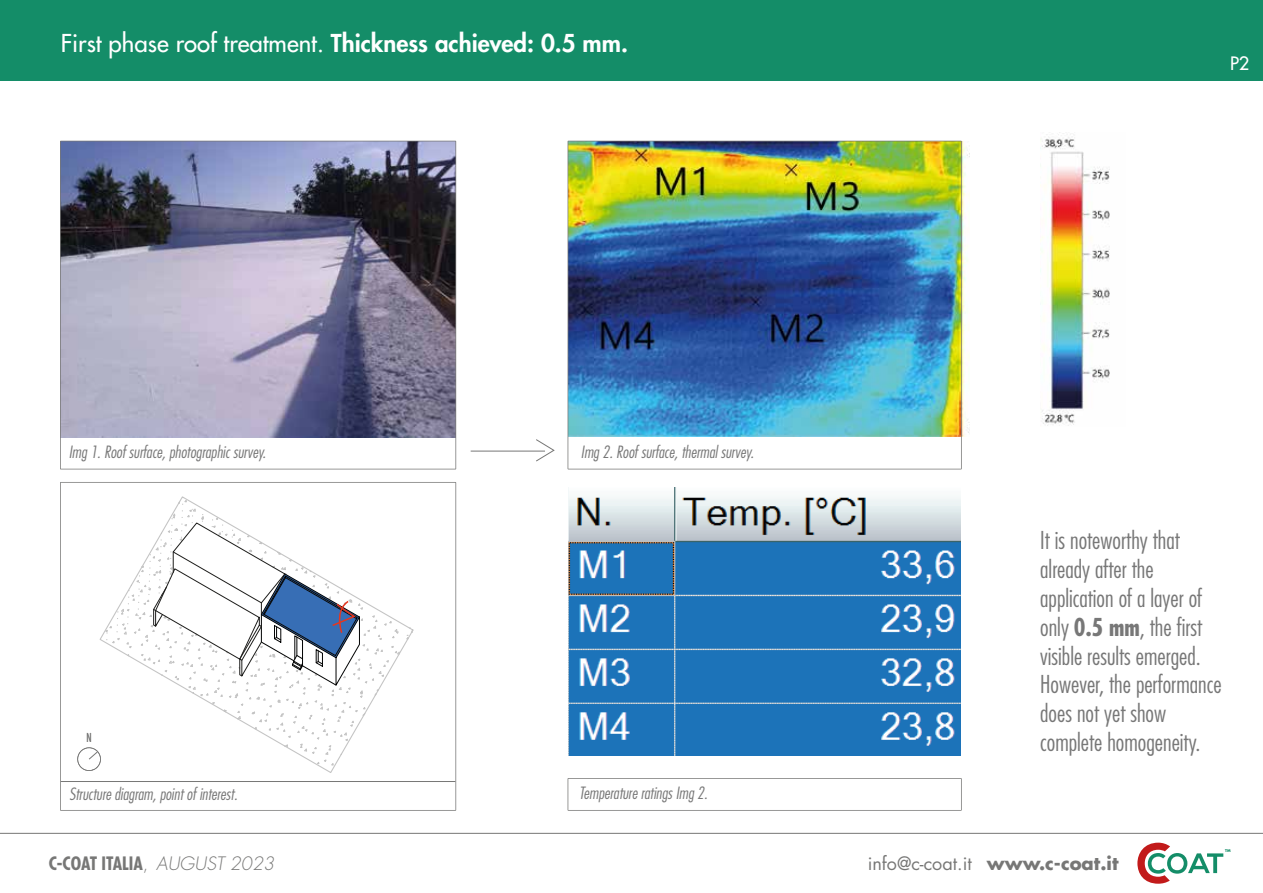
<style>
.page{position:relative;width:1263px;height:893px;background:#fff}
.page>*{position:absolute;margin:0;border:0;box-sizing:border-box;transform-origin:0 0}
.t1{font:300 condensed 24px/28.8px "Futura Std";color:#777}
.t2{font:500 24px "Futura Std";color:#fff}
.t3{font:18px "Futura Std";color:#777776}
.t4{font:700 condensed 18px "Futura Std";color:#777776}
.t5{font:500 18px "Futura Std";color:#fff}
.t6{font:italic 300 condensed 16.5px "Futura Std";color:#777}
.t7{font:300 condensed 12px "Futura Std";color:#777776}
.t8{font:700 3.75px "Futura Std";color:#148d68}
.s1{font-weight:800}
.s2{font-weight:700}
.s3{font-weight:300;font-stretch:normal}
.s4{font-weight:300;font-style:italic;font-stretch:normal}
</style>
<div class="page">
<div style="left:0;top:0;width:1263px;height:80px;background:#148d68"></div>
<hr style="left:0;top:833px;width:1263px;height:1px;background:#777776">
<svg style="left:1137px;top:843px;width:86px;height:41px"></svg>
<img style="left:568px;top:487px;width:393px;height:269px">
<img style="left:1040px;top:132px;width:70px;height:294px">
<svg style="left:60px;top:141px;width:396px;height:328px;background:#8e8da4"></svg>
<svg style="left:60px;top:482px;width:396px;height:329px"></svg>
<img style="left:568px;top:141px;width:394px;height:328px">
<hr style="left:471px;top:451px;width:74px;height:1px;background:#777776">
<svg style="left:535px;top:439px;width:20px;height:23px"></svg>
<hr style="left:61px;top:781px;width:394px;height:1px;background:#777776">
<svg style="left:568px;top:778px;width:394px;height:33px"></svg>
<svg style="left:77px;top:497px;width:335px;height:274px"></svg>
<p class="t2" style="left:61px;top:28px;width:569px">First phase roof treatment. <span class="s1">Thickness achieved: 0.5 mm.</span></p>
<p class="t6" style="left:69px;top:442px;width:199px">Img 1. Roof surface, photographic survey.</p>
<p class="t6" style="left:581px;top:442px;width:174px">Img 2. Roof surface, thermal survey.</p>
<p class="t7" style="left:86px;top:731px;width:7px">N</p>
<p class="t6" style="left:69px;top:784px;width:170px">Structure diagram, point of interest.</p>
<p class="t6" style="left:579px;top:783px;width:130px">Temperature ratings Img 2.</p>
<p class="t5" style="left:1230px;top:52px;width:21px">P2</p>
<p class="t1" style="left:1040px;top:526px;width:183px">It is noteworthy that already after the application of a layer of only <span class="s2">0.5 mm</span>, the first visible results emerged.<br>However, the performance does not yet show complete homogeneity.</p>
<p class="t8" style="left:1225px;top:848px;width:7px">TM</p>
<p class="t4" style="left:49px;top:852px;width:227px">C-COAT ITALIA<span class="s3">,</span> <span class="s4">AUGUST 2023</span></p>
<p class="t3" style="left:868px;top:852px;width:252px">info@c-coat.it <span class="s2">www.c-coat.it</span></p>
</div>
